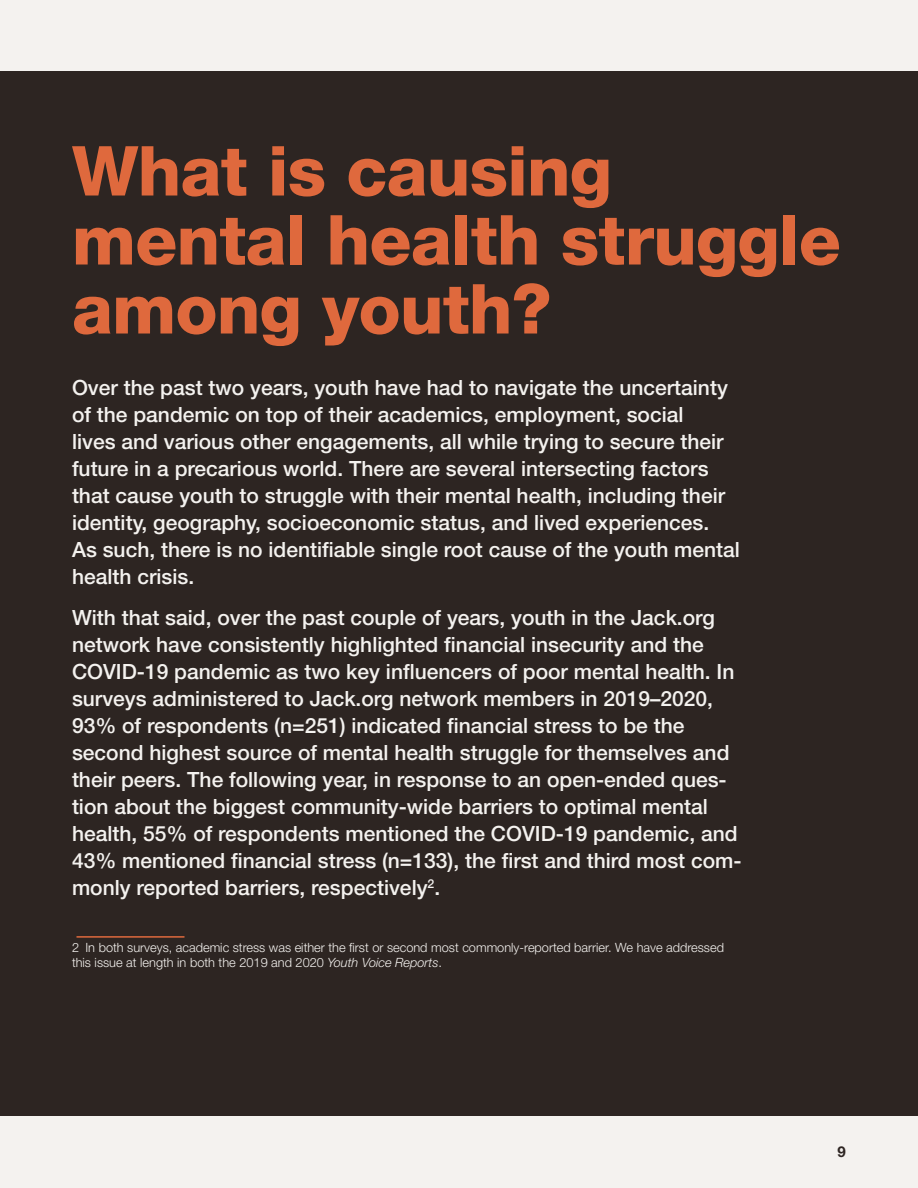
<style>
.page{position:relative;width:918px;height:1188px;background:#f4f2ef}
.page>*{position:absolute;margin:0;border:0;box-sizing:border-box;transform-origin:0 0}
.t1{font:800 69px/69px "Helvetica Neue LT Pro";letter-spacing:-.01em;color:#df693d}
.t2{font:500 21px/27px "Helvetica Neue LT Pro";color:#f4f2ef}
.t3{font:700 15px "Helvetica Neue LT Pro";color:#2d2522}
.t4{font:300 12.75px/15.3px "Helvetica Neue LT Pro";color:#f4f2ef}
.s1{font-style:italic}
</style>
<div class="page">
<div style="left:0;top:72px;width:918px;height:1044px;background:#2d2522"></div>
<hr style="left:76px;top:936px;width:108px;height:2px;background:#df693d">
<h1 class="t1" style="left:72px;top:136px;width:770px">What is causing mental health struggle among youth?</h1>
<p class="t2" style="left:72px;top:374px;width:670px">Over the past two years, youth have had to navigate the uncertainty of the pandemic on top of their academics, employment, social<br>lives and various other engagements, all while trying to secure their future in a precarious world. There are several intersecting factors that cause youth to struggle with their mental health, including their identity, geography, socioeconomic status, and lived experiences.<br>As such, there is no identifiable single root cause of the youth mental health crisis.</p>
<p class="t2" style="left:72px;top:604px;width:671px">With that said, over the past couple of years, youth in the Jack.org network have consistently highlighted financial insecurity and the COVID-19 pandemic as two key influencers of poor mental health. In surveys administered to Jack.org network members in 2019–2020, 93% of respondents (n=251) indicated financial stress to be the second highest source of mental health struggle for themselves and their peers. The following year, in response to an open-ended ques&shy;tion about the biggest community-wide barriers to optimal mental health, 55% of respondents mentioned the COVID-19 pandemic, and 43% mentioned financial stress (n=133), the first and third most com&shy;monly reported barriers, respectively<sup>2</sup>.</p>
<p class="t4" style="left:72px;top:940px;width:654px">2 In both surveys, academic stress was either the first or second most commonly-reported barrier. We have addressed this issue at length in both the 2019 and 2020 <span class="s1">Youth Voice Reports</span>.</p>
<p class="t3" style="left:838px;top:1143px;width:10px">9</p>
</div>
